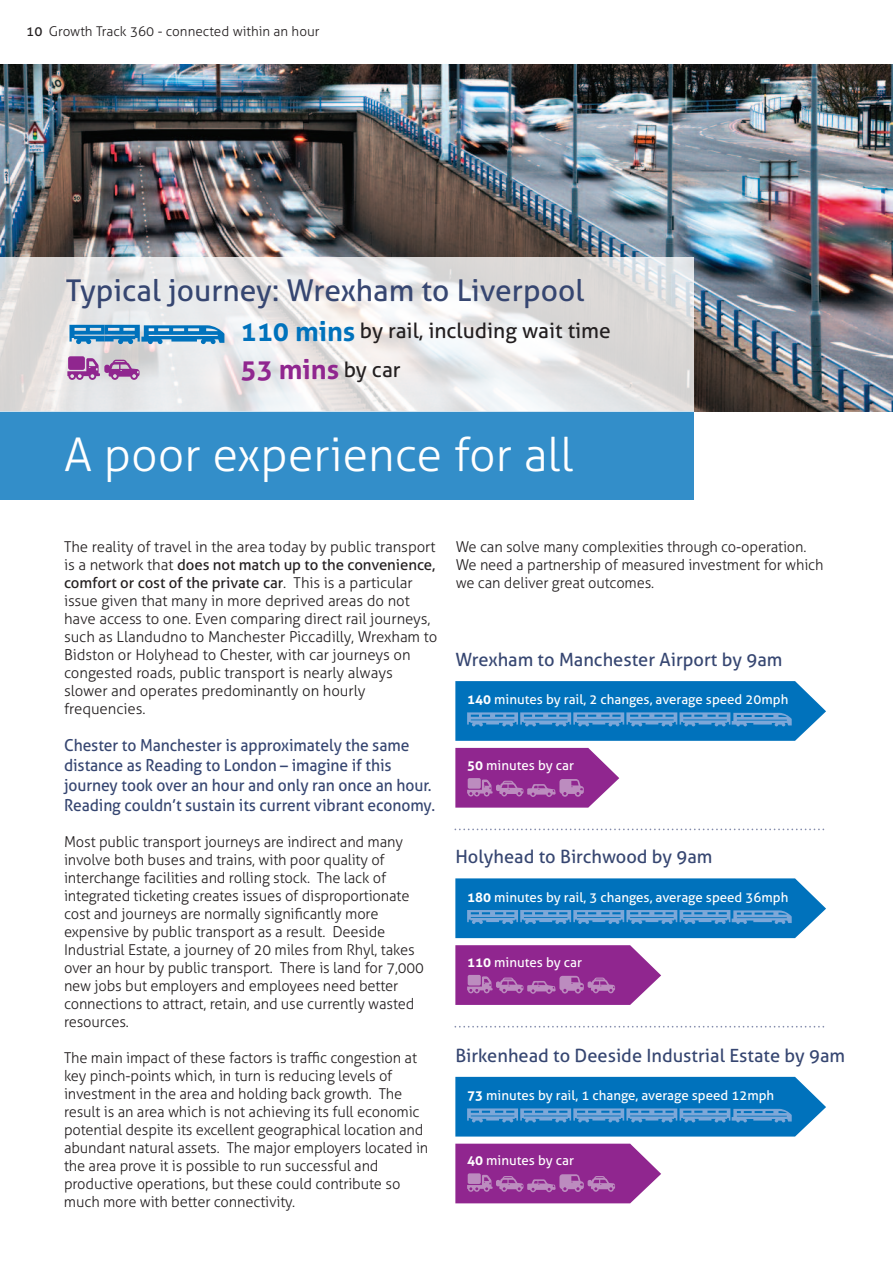
<style>
.page{position:relative;width:893px;height:1263px;background:#fff}
.page>*{position:absolute;margin:0;border:0;box-sizing:border-box;transform-origin:0 0}
.t1{font:300 46.5px "Aller";color:#fff}
.t2{font:30px "Aller";color:#364671}
.t3{font:700 27px "Aller";color:#90268f}
.t4{font:21px "Aller";color:#231f20}
.t5{font:18.3px "Aller";color:#364671}
.t6{font:16.5px/19.8px "Aller";letter-spacing:-.005em;color:#364671;scale:.95 1}
.t7{font:300 15px/18px "Aller";letter-spacing:-.01em;color:#231f20}
.t8{font:300 13.5px "Aller";color:#231f20}
.t9{font:13.35px "Aller";color:#fff}
.s1{font-weight:400}
.s2{font-weight:700;font-size:27px;color:#0072bc}
.s3{font-weight:400;font-size:21px;color:#231f20}
.s4{font-weight:700}
</style>
<div class="page">
<img style="left:0;top:64px;width:893px;height:348px">
<div style="left:0;top:411px;width:694px;height:89px;background:#338ec9"></div>
<div style="left:0;top:257px;width:694px;height:154px;background:#fff;opacity:.8"></div>
<svg style="left:69px;top:325px;width:155px;height:19px;background:#4896c9"></svg>
<svg style="left:67px;top:358px;width:73px;height:22px"></svg>
<div style="left:68px;top:356px;width:17px;height:14px;background:#90268f;border-radius:2px"></div>
<svg style="left:455px;top:681px;width:371px;height:60px;background:#1d80c3"></svg>
<svg style="left:455px;top:748px;width:164px;height:60px;background:#9f469f"></svg>
<svg style="left:455px;top:878px;width:371px;height:60px;background:#1d80c3"></svg>
<svg style="left:455px;top:945px;width:206px;height:60px;background:#9d419c"></svg>
<svg style="left:455px;top:1077px;width:371px;height:59px;background:#1c7fc2"></svg>
<svg style="left:455px;top:1144px;width:206px;height:59px;background:#9d419c"></svg>
<svg style="left:455px;top:828px;width:369px;height:2px"></svg>
<svg style="left:455px;top:1026px;width:369px;height:1px"></svg>
<p class="t8" style="left:26px;top:23px;width:295px"><span class="s1">10</span> Growth Track 360 - connected within an hour</p>
<h2 class="t2" style="left:66px;top:272px;width:520px">Typical journey: Wrexham to Liverpool</h2>
<h3 class="t4" style="left:240px;top:318px;width:372px"><span class="s2">110 mins</span> by rail, including wait time</h3>
<h3 class="t3" style="left:240px;top:353px;width:162px">53 mins <span class="s3">by car</span></h3>
<h1 class="t1" style="left:64px;top:426px;width:511px">A poor experience for all</h1>
<p class="t7" style="left:64px;top:538px;width:375px">The reality of travel in the area today by public transport is a network that <span class="s1">does not match up to the convenience, comfort or cost of the private car</span>. This is a particular issue given that many in more deprived areas do not have access to one. Even comparing direct rail journeys, such as Llandudno to Manchester Piccadilly, Wrexham to Bidston or Holyhead to Chester, with car journeys on congested roads, public transport is nearly always slower and operates predominantly on hourly frequencies.</p>
<p class="t6" style="left:64px;top:735px;width:392px">Chester to Manchester is approximately the same distance as Reading to London – imagine if this journey took over an hour and only ran once an hour.<br>Reading couldn’t sustain its current vibrant economy.</p>
<p class="t7" style="left:64px;top:833px;width:362px">Most public transport journeys are indirect and many involve both buses and trains, with poor quality of interchange facilities and rolling stock. The lack of integrated ticketing creates issues of disproportionate cost and journeys are normally significantly more expensive by public transport as a result. Deeside Industrial Estate, a journey of 20 miles from Rhyl, takes over an hour by public transport. There is land for 7,000 new jobs but employers and employees need better connections to attract, retain, and use currently wasted resources.</p>
<p class="t7" style="left:64px;top:1049px;width:366px">The main impact of these factors is traffic congestion at key pinch-points which, in turn is reducing levels of investment in the area and holding back growth. The result is an area which is not achieving its full economic potential despite its excellent geographical location and abundant natural assets. The major employers located in the area prove it is possible to run successful and productive operations, but these could contribute so much more with better connectivity.</p>
<p class="t7" style="left:456px;top:538px;width:369px">We can solve many complexities through co-operation.<br>We need a partnership of measured investment for which we can deliver great outcomes.</p>
<p class="t5" style="left:455px;top:649px;width:329px">Wrexham to Manchester Airport by 9am</p>
<p class="t9" style="left:467px;top:691px;width:323px"><span class="s4">140</span> minutes by rail, 2 changes, average speed 20mph</p>
<p class="t9" style="left:467px;top:757px;width:108px"><span class="s4">50</span> minutes by car</p>
<p class="t5" style="left:455px;top:846px;width:259px">Holyhead to Birchwood by 9am</p>
<p class="t9" style="left:467px;top:889px;width:323px"><span class="s4">180</span> minutes by rail, 3 changes, average speed 36mph</p>
<p class="t9" style="left:467px;top:954px;width:116px"><span class="s4">110</span> minutes by car</p>
<p class="t5" style="left:455px;top:1044px;width:391px">Birkenhead to Deeside Industrial Estate by 9am</p>
<p class="t9" style="left:467px;top:1087px;width:309px"><span class="s4">73</span> minutes by rail, 1 change, average speed 12mph</p>
<p class="t9" style="left:467px;top:1152px;width:108px"><span class="s4">40</span> minutes by car</p>
</div>
